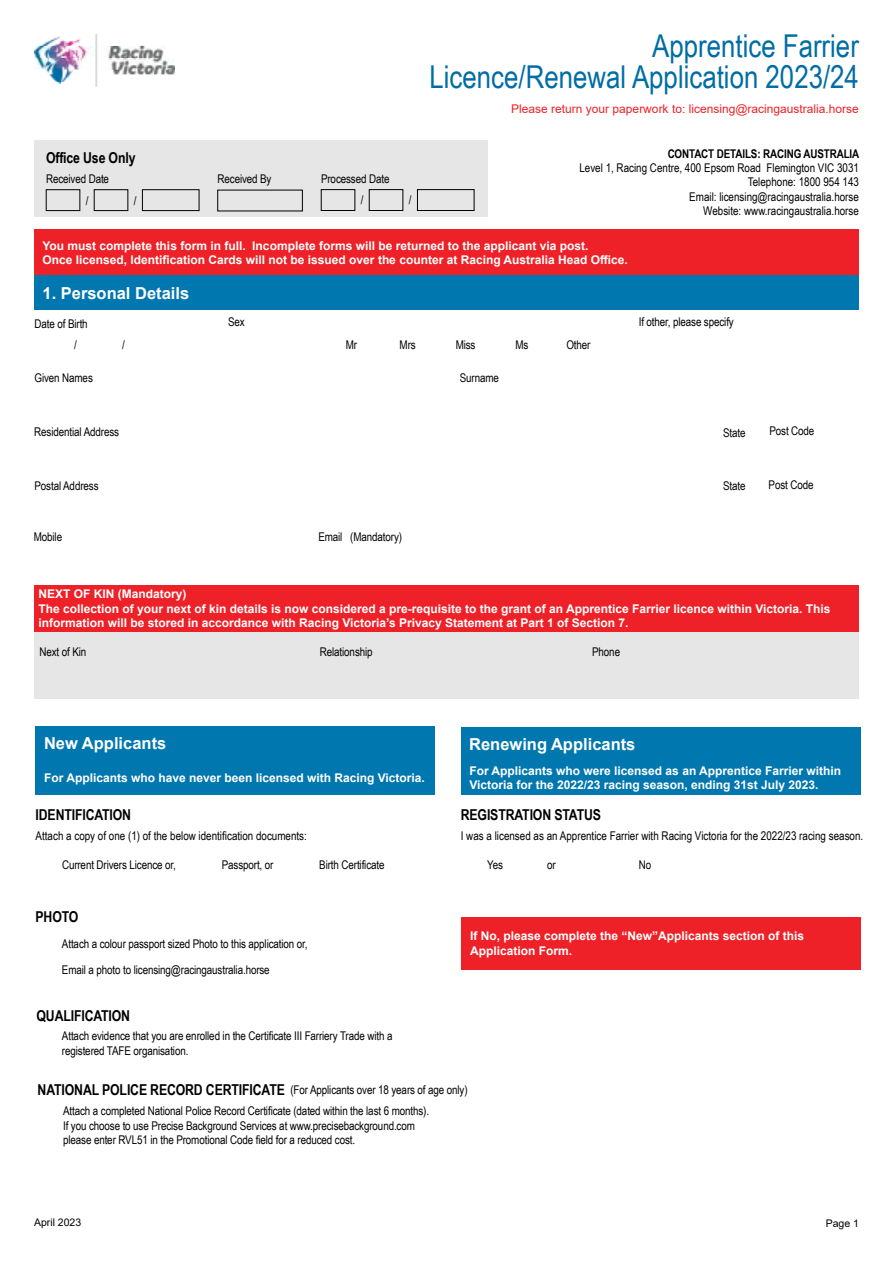
<style>
.page{position:relative;width:893px;height:1263px;background:#fff}
.page>*{position:absolute;margin:0;border:0;box-sizing:border-box;transform-origin:0 0}
.t1{font:31.5px/31.5px "Arial Narrow";color:#006da6;text-align:right}
.t2{font:700 16.5px "Arial";color:#fff}
.t3{font:700 15px "Arial Narrow";letter-spacing:-.01em;color:#000}
.t4{font:12px/14.4px "Arial Narrow";letter-spacing:-.01em;color:#000}
.t5{font:700 12px/14.4px "Arial";color:#fff}
.t6{font:12px "Arial";color:#ed2127}
.t7{font:700 12px "Arial Narrow";letter-spacing:-.01em;color:#000}
.t8{font:10.5px "Arial";color:#000}
</style>
<div class="page">
<img style="left:34px;top:34px;width:140px;height:53px">
<div style="left:36px;top:726px;width:399px;height:34px;background:#0077ae"></div>
<div style="left:36px;top:760px;width:399px;height:34px;background:#0077ae"></div>
<div style="left:461px;top:760px;width:399px;height:34px;background:#0077ae"></div>
<div style="left:462px;top:917px;width:399px;height:52px;background:#ed2127"></div>
<div style="left:461px;top:727px;width:399px;height:34px;background:#0077ae"></div>
<div style="left:34px;top:229px;width:825px;height:47px;background:#ed2127"></div>
<div style="left:34px;top:631px;width:824px;height:68px;background:#e5e6e5"></div>
<div style="left:34px;top:585px;width:825px;height:46px;background:#ed2127"></div>
<div style="left:34px;top:276px;width:825px;height:34px;background:#0077ae"></div>
<div style="left:34px;top:141px;width:454px;height:76px;background:#e5e6e5"></div>
<div style="left:46px;top:189px;width:34px;height:22px;border:1px solid #000"></div>
<div style="left:94px;top:189px;width:34px;height:22px;border:1px solid #000"></div>
<div style="left:142px;top:189px;width:57px;height:22px;border:1px solid #000"></div>
<div style="left:321px;top:189px;width:34px;height:22px;border:1px solid #000"></div>
<div style="left:369px;top:189px;width:34px;height:22px;border:1px solid #000"></div>
<div style="left:417px;top:189px;width:57px;height:22px;border:1px solid #000"></div>
<p class="t3" style="left:46px;top:146px;width:91px">Office Use Only</p>
<p class="t4" style="left:86px;top:168px;width:25px;line-height:21.5px;text-indent:-40px">Received Date /</p>
<p class="t4" style="left:134px;top:193px;width:4px">/</p>
<p class="t4" style="left:218px;top:171px;width:56px">Received By</p>
<p class="t4" style="left:361px;top:168px;width:30px;line-height:21.5px;text-indent:-40px">Processed Date /</p>
<p class="t4" style="left:409px;top:193px;width:4px">/</p>
<h1 class="t1" style="left:430px;top:29px;width:431px">Apprentice Farrier<br>Licence/Renewal Application 2023/24</h1>
<p class="t6" style="left:511px;top:100px;width:349px">Please return your paperwork to: licensing@racingaustralia.horse</p>
<p class="t7" style="left:668px;top:144px;width:193px">CONTACT DETAILS: RACING AUSTRALIA</p>
<p class="t4" style="left:579px;top:160px;width:281px;text-align:right">Level 1, Racing Centre, 400 Epsom Road Flemington VIC 3031<br>Telephone: 1800 954 143<br>Email: licensing@racingaustralia.horse<br>Website: www.racingaustralia.horse</p>
<p class="t5" style="left:43px;top:238px;width:587px">You must complete this form in full. Incomplete forms will be returned to the applicant via post.<br>Once licensed, Identification Cards will not be issued over the counter at Racing Australia Head Office.</p>
<h2 class="t2" style="left:43px;top:281px;width:148px">1. Personal Details</h2>
<p class="t4" style="left:74px;top:312px;width:15px;line-height:21.5px;text-indent:-40px">Date of Birth /</p>
<p class="t4" style="left:122px;top:337px;width:4px">/</p>
<p class="t4" style="left:35px;top:370px;width:60px">Given Names</p>
<p class="t4" style="left:228px;top:314px;width:18px">Sex</p>
<p class="t4" style="left:346px;top:337px;width:13px">Mr</p>
<p class="t4" style="left:400px;top:337px;width:18px">Mrs</p>
<p class="t4" style="left:456px;top:337px;width:21px">Miss</p>
<p class="t4" style="left:515px;top:337px;width:14px">Ms</p>
<p class="t4" style="left:566px;top:337px;width:26px">Other</p>
<p class="t4" style="left:460px;top:370px;width:41px">Surname</p>
<p class="t4" style="left:639px;top:315px;width:97px">If other, please specify</p>
<p class="t4" style="left:34px;top:424px;width:86px">Residential Address</p>
<p class="t4" style="left:35px;top:478px;width:66px">Postal Address</p>
<p class="t4" style="left:34px;top:529px;width:30px">Mobile</p>
<p class="t4" style="left:318px;top:529px;width:85px">Email (Mandatory)</p>
<p class="t4" style="left:723px;top:425px;width:24px">State</p>
<p class="t4" style="left:769px;top:423px;width:46px">Post Code</p>
<p class="t4" style="left:723px;top:478px;width:24px">State</p>
<p class="t4" style="left:768px;top:477px;width:46px">Post Code</p>
<p class="t5" style="left:38px;top:587px;width:794px">NEXT OF KIN (Mandatory)<br>The collection of your next of kin details is now considered a pre-requisite to the grant of an Apprentice Farrier licence within Victoria. This information will be stored in accordance with Racing Victoria’s Privacy Statement at Part 1 of Section 7.</p>
<p class="t4" style="left:39px;top:644px;width:48px">Next of Kin</p>
<p class="t4" style="left:320px;top:644px;width:54px">Relationship</p>
<p class="t4" style="left:592px;top:644px;width:29px">Phone</p>
<h2 class="t2" style="left:44px;top:732px;width:124px">New Applicants</h2>
<p class="t5" style="left:44px;top:770px;width:382px">For Applicants who have never been licensed with Racing Victoria.</p>
<p class="t5" style="left:469px;top:763px;width:373px">For Applicants who were licensed as an Apprentice Farrier within<br>Victoria for the 2022/23 racing season, ending 31st July 2023.</p>
<h2 class="t2" style="left:469px;top:733px;width:168px">Renewing Applicants</h2>
<p class="t3" style="left:36px;top:803px;width:97px">IDENTIFICATION</p>
<p class="t4" style="left:36px;top:828px;width:273px">Attach a copy of one (1) of the below identification documents:</p>
<p class="t4" style="left:62px;top:857px;width:115px">Current Drivers Licence or,</p>
<p class="t3" style="left:461px;top:803px;width:142px">REGISTRATION STATUS</p>
<p class="t4" style="left:461px;top:828px;width:404px">I was a licensed as an Apprentice Farrier with Racing Victoria for the 2022/23 racing season.</p>
<p class="t4" style="left:487px;top:857px;width:17px">Yes</p>
<p class="t4" style="left:639px;top:857px;width:14px">No</p>
<p class="t4" style="left:222px;top:857px;width:53px">Passport, or</p>
<p class="t4" style="left:319px;top:857px;width:67px">Birth Certificate</p>
<p class="t4" style="left:547px;top:857px;width:10px">or</p>
<p class="t3" style="left:36px;top:905px;width:44px">PHOTO</p>
<p class="t4" style="left:62px;top:936px;width:247px">Attach a colour passport sized Photo to this application or,</p>
<p class="t4" style="left:62px;top:962px;width:209px">Email a photo to licensing@racingaustralia.horse</p>
<p class="t3" style="left:37px;top:1004px;width:95px">QUALIFICATION</p>
<p class="t4" style="left:62px;top:1028px;width:332px">Attach evidence that you are enrolled in the Certificate III Farriery Trade with a registered TAFE organisation.</p>
<p class="t3" style="left:38px;top:1079px;width:249px">NATIONAL POLICE RECORD CERTIFICATE</p>
<p class="t4" style="left:63px;top:1103px;width:367px">Attach a completed National Police Record Certificate (dated within the last 6 months).<br>If you choose to use Precise Background Services at www.precisebackground.com please enter RVL51 in the Promotional Code field for a reduced cost.</p>
<p class="t5" style="left:470px;top:929px;width:336px">If No, please complete the “New”Applicants section of this<br>Application Form.</p>
<p class="t4" style="left:290px;top:1082px;width:179px">(For Applicants over 18 years of age only)</p>
<p class="t8" style="left:34px;top:1215px;width:49px">April 2023</p>
<p class="t8" style="left:826px;top:1216px;width:35px">Page 1</p>
</div>
